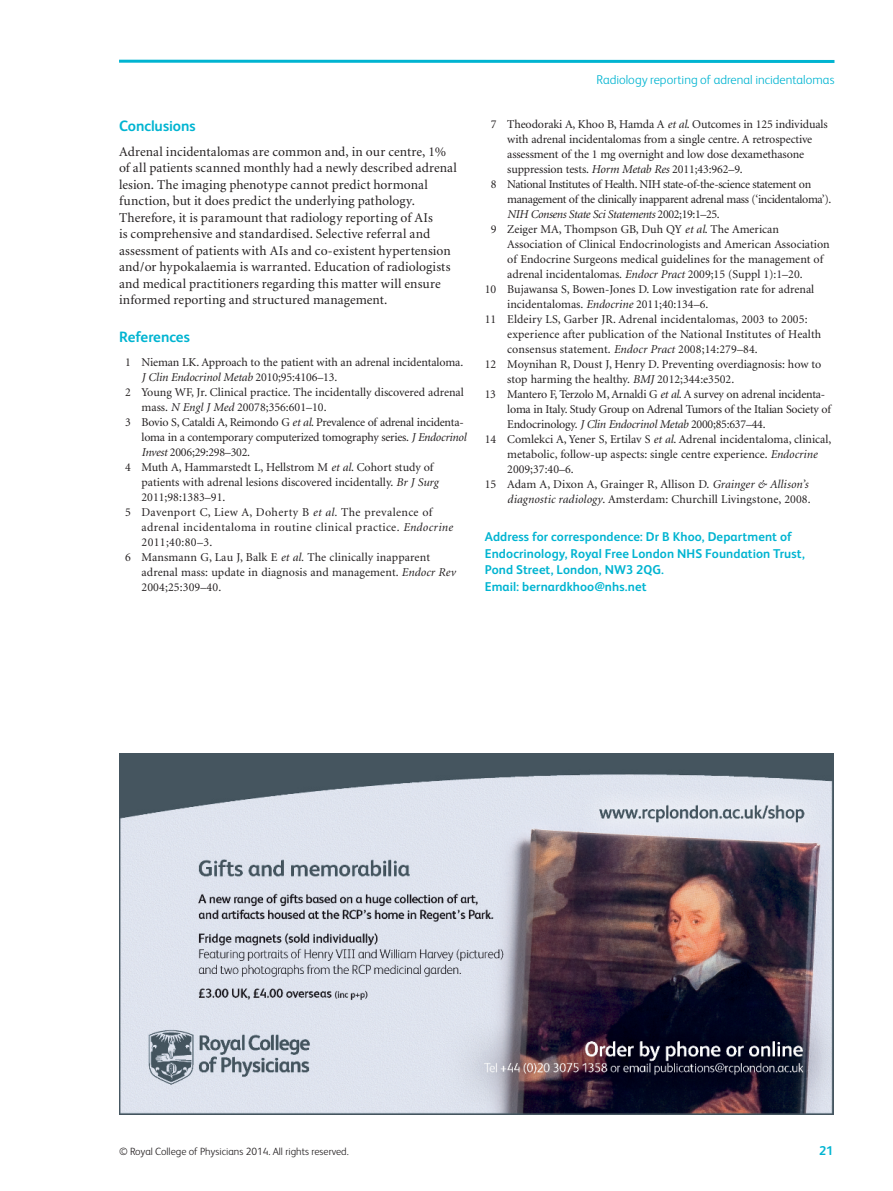
<style>
.page{position:relative;width:893px;height:1191px;background:#fff}
.page>*{position:absolute;margin:0;border:0;box-sizing:border-box;transform-origin:0 0}
.t1{font:700 15px "FS Albert";letter-spacing:-.005em;color:#00b4d1}
.t2{font:13.5px/16.5px "Minion";letter-spacing:.005em;color:#231f20}
.t3{font:700 12.75px/16.5px "FS Albert";letter-spacing:.005em;color:#00b4d1}
.t4{font:300 12.75px "FS Albert";color:#00b4d1}
.t5{font:12px "Minion";color:#231f20}
.t6{font:12px "Minion";letter-spacing:-.02em;color:#231f20}
.t7{font:12px "Minion";letter-spacing:-.03em;color:#231f20}
.t8{font:12px "Minion";letter-spacing:.03em;color:#231f20}
.t9{font:italic 12px "Minion";letter-spacing:-.03em;color:#231f20}
.t10{font:italic 12px "Minion";letter-spacing:-.01em;color:#231f20}
.t11{font:300 10.5px "FS Albert";color:#231f20}
.s1{font-style:normal}
.s2{font-style:italic}
</style>
<div class="page">
<hr style="left:119px;top:60px;width:715px;height:3px;background:#00b4d1">
<img style="left:119px;top:753px;width:715px;height:361px">
<p class="t1" style="left:119px;top:118px;width:78px">Conclusions</p>
<p class="t2" style="left:119px;top:144px;width:339px">Adrenal incidentalomas are common and, in our centre, 1% of all patients scanned monthly had a newly described adrenal lesion. The imaging phenotype cannot predict hormonal function, but it does predict the underlying pathology.<br>Therefore, it is paramount that radiology reporting of AIs<br>is comprehensive and standardised. Selective referral and assessment of patients with AIs and co-existent hypertension and/or hypokalaemia is warranted. Education of radiologists and medical practitioners regarding this matter will ensure informed reporting and structured management.</p>
<p class="t1" style="left:119px;top:330px;width:72px">References</p>
<p class="t5" style="left:125px;top:357px;width:340px">1 Nieman LK. Approach to the patient with an adrenal incidentaloma.</p>
<p class="t10" style="left:142px;top:372px;width:197px">J Clin Endocrinol Metab <span class="s1">2010;95:4106–13.</span></p>
<p class="t5" style="left:125px;top:387px;width:340px">2 Young WF, Jr. Clinical practice. The incidentally discovered adrenal</p>
<p class="t5" style="left:142px;top:402px;width:186px">mass. <span class="s2">N Engl J Med</span> 20078;356:601–10.</p>
<p class="t6" style="left:125px;top:417px;width:340px">3 Bovio S, Cataldi A, Reimondo G <span class="s2">et al</span>. Prevalence of adrenal incidenta-</p>
<p class="t6" style="left:142px;top:432px;width:326px">loma in a contemporary computerized tomography series. <span class="s2">J Endocrinol</span></p>
<p class="t6" style="left:142px;top:447px;width:110px"><span class="s2">Invest</span> 2006;29:298–302.</p>
<p class="t5" style="left:125px;top:462px;width:310px">4 Muth A, Hammarstedt L, Hellstrom M <span class="s2">et al</span>. Cohort study of</p>
<p class="t5" style="left:142px;top:477px;width:298px">patients with adrenal lesions discovered incidentally. <span class="s2">Br J Surg</span></p>
<p class="t5" style="left:142px;top:492px;width:85px">2011;98:1383–91.</p>
<p class="t8" style="left:125px;top:507px;width:309px">5 Davenport C, Liew A, Doherty B <span class="s2">et al.</span> The prevalence of</p>
<p class="t8" style="left:142px;top:522px;width:313px">adrenal incidentaloma in routine clinical practice. <span class="s2">Endocrine</span></p>
<p class="t5" style="left:142px;top:537px;width:72px">2011;40:80–3.</p>
<p class="t5" style="left:125px;top:552px;width:306px">6 Mansmann G, Lau J, Balk E <span class="s2">et al.</span> The clinically inapparent</p>
<p class="t5" style="left:142px;top:567px;width:315px">adrenal mass: update in diagnosis and management. <span class="s2">Endocr Rev</span></p>
<p class="t5" style="left:142px;top:582px;width:81px">2004;25:309–40.</p>
<p class="t4" style="left:596px;top:75px;width:240px">Radiology reporting of adrenal incidentalomas</p>
<p class="t5" style="left:491px;top:120px;width:338px">7 Theodoraki A, Khoo B, Hamda A <span class="s2">et al</span>. Outcomes in 125 individuals</p>
<p class="t5" style="left:507px;top:135px;width:307px">with adrenal incidentalomas from a single centre. A retrospective</p>
<p class="t5" style="left:507px;top:150px;width:298px">assessment of the 1 mg overnight and low dose dexamethasone</p>
<p class="t5" style="left:507px;top:165px;width:237px">suppression tests. <span class="s2">Horm Metab Res</span> 2011;43:962–9.</p>
<p class="t7" style="left:491px;top:180px;width:322px">8 National Institutes of Health. NIH state-of-the-science statement on</p>
<p class="t7" style="left:507px;top:195px;width:326px">management of the clinically inapparent adrenal mass (‘incidentaloma’).</p>
<p class="t9" style="left:507px;top:210px;width:214px">NIH Consens State Sci Statements <span class="s1">2002;19:1–25.</span></p>
<p class="t5" style="left:491px;top:225px;width:290px">9 Zeiger MA, Thompson GB, Duh QY <span class="s2">et al</span>. The American</p>
<p class="t5" style="left:507px;top:240px;width:324px">Association of Clinical Endocrinologists and American Association</p>
<p class="t5" style="left:507px;top:255px;width:318px">of Endocrine Surgeons medical guidelines for the management of</p>
<p class="t5" style="left:507px;top:270px;width:297px">adrenal incidentalomas. <span class="s2">Endocr Pract</span> 2009;15 (Suppl 1):1–20.</p>
<p class="t5" style="left:485px;top:285px;width:331px">10 Bujawansa S, Bowen-Jones D. Low investigation rate for adrenal</p>
<p class="t5" style="left:507px;top:300px;width:203px">incidentalomas. <span class="s2">Endocrine</span> 2011;40:134–6.</p>
<p class="t5" style="left:485px;top:315px;width:324px">11 Eldeiry LS, Garber JR. Adrenal incidentalomas, 2003 to 2005:</p>
<p class="t5" style="left:507px;top:330px;width:315px">experience after publication of the National Institutes of Health</p>
<p class="t5" style="left:507px;top:345px;width:252px">consensus statement. <span class="s2">Endocr Pract</span> 2008;14:279–84.</p>
<p class="t5" style="left:485px;top:360px;width:338px">12 Moynihan R, Doust J, Henry D. Preventing overdiagnosis: how to</p>
<p class="t5" style="left:507px;top:375px;width:228px">stop harming the healthy. <span class="s2">BMJ</span> 2012;344:e3502.</p>
<p class="t6" style="left:485px;top:390px;width:342px">13 Mantero F, Terzolo M, Arnaldi G <span class="s2">et al</span>. A survey on adrenal incidenta-</p>
<p class="t6" style="left:507px;top:405px;width:325px">loma in Italy. Study Group on Adrenal Tumors of the Italian Society of</p>
<p class="t6" style="left:507px;top:420px;width:260px">Endocrinology. <span class="s2">J Clin Endocrinol Metab</span> 2000;85:637–44.</p>
<p class="t5" style="left:485px;top:435px;width:348px">14 Comlekci A, Yener S, Ertilav S <span class="s2">et al</span>. Adrenal incidentaloma, clinical,</p>
<p class="t5" style="left:507px;top:450px;width:312px">metabolic, follow-up aspects: single centre experience. <span class="s2">Endocrine</span></p>
<p class="t5" style="left:507px;top:465px;width:68px">2009;37:40–6.</p>
<p class="t5" style="left:485px;top:480px;width:325px">15 Adam A, Dixon A, Grainger R, Allison D. <span class="s2">Grainger &amp; Allison’s</span></p>
<p class="t5" style="left:507px;top:495px;width:305px"><span class="s2">diagnostic radiology</span>. Amsterdam: Churchill Livingstone, 2008.</p>
<p class="t3" style="left:485px;top:529px;width:322px">Address for correspondence: Dr B Khoo, Department of Endocrinology, Royal Free London NHS Foundation Trust, Pond Street, London, NW3 2QG.<br>Email: bernardkhoo@nhs.net</p>
<p class="t11" style="left:119px;top:1147px;width:231px">© Royal College of Physicians 2014. All rights reserved.</p>
<p class="t3" style="left:819px;top:1143px;width:16px">21</p>
</div>
